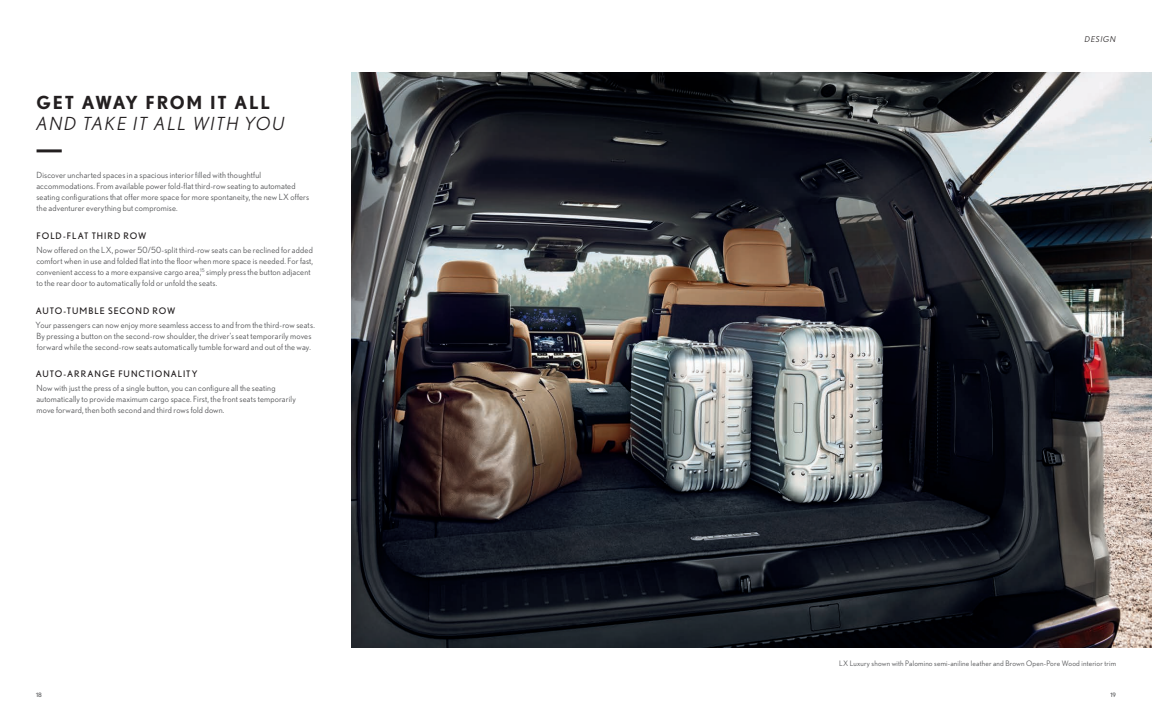
<style>
.page{position:relative;width:1152px;height:720px;background:#fff}
.page>*{position:absolute;margin:0;border:0;box-sizing:border-box;transform-origin:0 0}
.Medium_Subhead__Ital{font:italic 18px "Nobel";letter-spacing:.1em;color:#231f20}
.Medium_Headline{font:700 18px "Nobel";letter-spacing:.1em;color:#231f20}
.small_headlines{font:9px "Nobel";letter-spacing:.11em;color:#231f20}
.Body_Copy_80K{font:8.5px/11px "Nobel";letter-spacing:.02em;color:#57585a}
.Section_Head{font:italic 8px "Nobel";letter-spacing:.1em;color:#231f20}
.Cutline{font:7.5px "Nobel";letter-spacing:.025em;color:#57585a}
.t1{font:6px "Nobel";color:#57585a}
</style>
<div class="page">
<img style="left:351px;top:72px;width:801px;height:576px">
<hr style="left:37px;top:149px;width:25px;height:3px;background:#231f20">
<p class="Medium_Headline" style="left:37px;top:91px;width:235px">GET AWAY FROM IT ALL</p>
<p class="Medium_Subhead__Ital" style="left:37px;top:112px;width:250px">AND TAKE IT ALL WITH YOU</p>
<p class="Body_Copy_80K" style="left:36px;top:170px;width:274px">Discover uncharted spaces in a spacious interior filled with thoughtful accommodations. From available power fold-flat third-row seating to automated seating configurations that offer more space for more spontaneity, the new LX offers the adventurer everything but compromise.</p>
<p class="small_headlines" style="left:37px;top:231px;width:111px">FOLD-FLAT THIRD ROW</p>
<p class="Body_Copy_80K" style="left:36px;top:244px;width:278px">Now offered on the LX, power 50/50-split third-row seats can be reclined for added comfort when in use and folded flat into the floor when more space is needed. For fast, convenient access to a more expansive cargo area,<sup>15</sup> simply press the button adjacent to the rear door to automatically fold or unfold the seats.</p>
<p class="small_headlines" style="left:36px;top:305px;width:141px">AUTO-TUMBLE SECOND ROW</p>
<p class="Body_Copy_80K" style="left:36px;top:319px;width:281px">Your passengers can now enjoy more seamless access to and from the third-row seats.<br>By pressing a button on the second-row shoulder, the driver’s seat temporarily moves forward while the second-row seats automatically tumble forward and out of the way.</p>
<p class="small_headlines" style="left:36px;top:369px;width:163px">AUTO-ARRANGE FUNCTIONALITY</p>
<p class="Body_Copy_80K" style="left:36px;top:383px;width:261px">Now with just the press of a single button, you can configure all the seating automatically to provide maximum cargo space. First, the front seats temporarily move forward, then both second and third rows fold down.</p>
<p class="Section_Head" style="left:1085px;top:34px;width:33px">DESIGN</p>
<p class="Cutline" style="left:839px;top:659px;width:278px">LX Luxury shown with Palomino semi-aniline leather and Brown Open-Pore Wood interior trim</p>
<p class="t1" style="left:36px;top:692px;width:7px">18</p>
<p class="t1" style="left:1110px;top:692px;width:7px">19</p>
</div>
